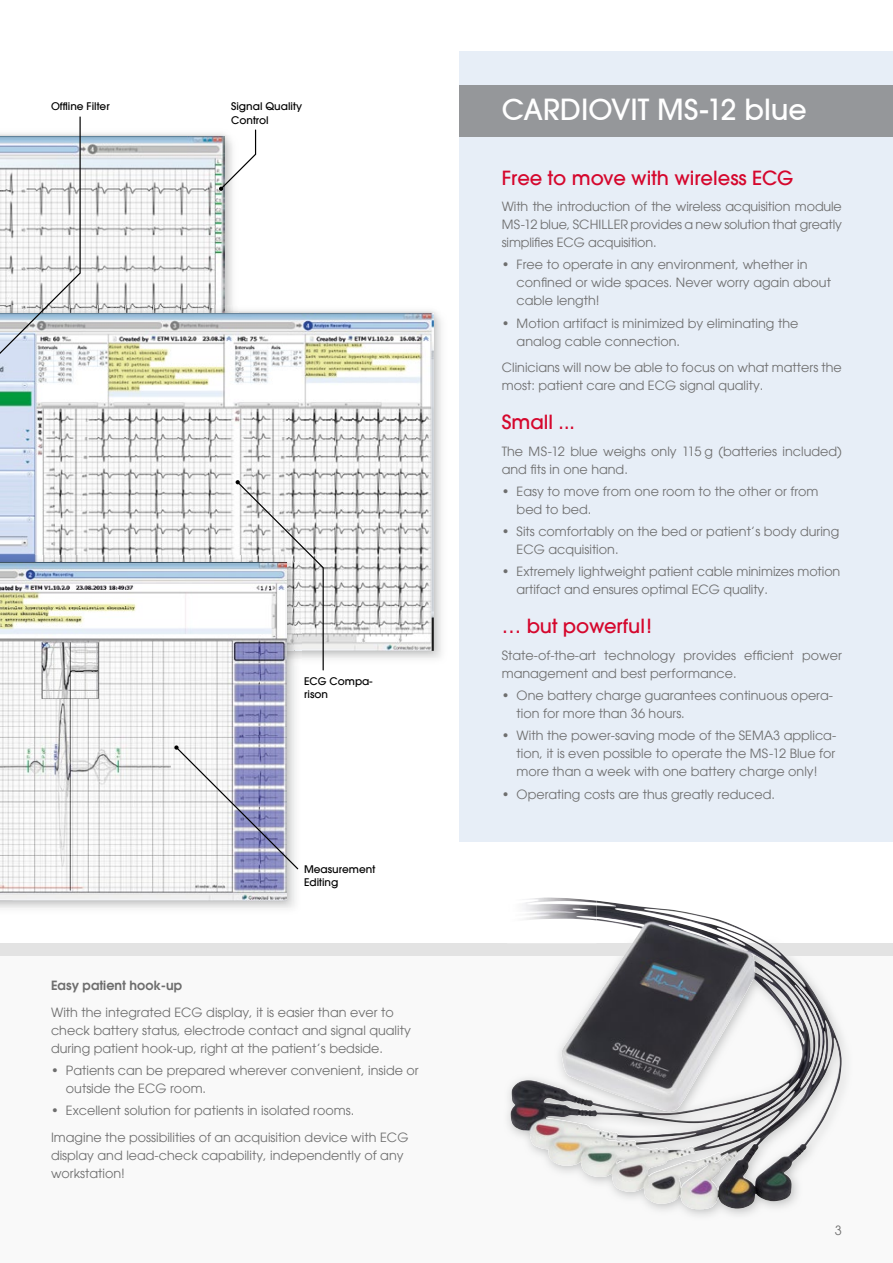
<style>
.page{position:relative;width:893px;height:1263px;background:#fff}
.page>*{position:absolute;margin:0;border:0;box-sizing:border-box;transform-origin:0 0}
.t1{font:500 28.5px "Avant Garde";color:#fff}
.t2{font:500 19.5px "Avant Garde LT";color:#d5072d}
.t3{font:12.75px/18px "Avant Garde LT";color:#6e6e6e}
.t4{font:600 12.75px "Avant Garde LT";color:#6e6e6e}
.t5{font:500 10.5px/13.5px "Avant Garde LT";color:#000}
</style>
<div class="page">
<div style="left:0;top:956px;width:893px;height:307px;background:#f9f9f9"></div>
<svg style="left:510px;top:971px;width:333px;height:238px"></svg>
<img style="left:232px;top:191px;width:1px;height:115px">
<img style="left:81px;top:136px;width:144px;height:177px">
<svg style="left:225px;top:306px;width:14px;height:7px"></svg>
<img style="left:0;top:313px;width:434px;height:338px">
<div style="left:0;top:943px;width:893px;height:13px;background:#e3e3e3"></div>
<img style="left:0;top:555px;width:236px;height:8px">
<img style="left:0;top:563px;width:287px;height:338px">
<svg style="left:174px;top:745px;width:124px;height:124px"></svg>
<svg style="left:236px;top:480px;width:88px;height:190px"></svg>
<svg style="left:219px;top:130px;width:37px;height:61px"></svg>
<svg style="left:0;top:117px;width:81px;height:295px"></svg>
<img style="left:561px;top:903px;width:241px;height:210px">
<img style="left:561px;top:922px;width:35px;height:21px">
<img style="left:561px;top:935px;width:35px;height:7px">
<img style="left:524px;top:897px;width:72px;height:25px">
<div style="left:459px;top:51px;width:434px;height:790px;background:#e7eef7"></div>
<div style="left:459px;top:85px;width:434px;height:51px;background:#95979a"></div>
<p class="t5" style="left:51px;top:100px;width:60px">Offline Filter</p>
<p class="t5" style="left:231px;top:100px;width:72px">Signal Quality<br>Control</p>
<p class="t5" style="left:304px;top:674px;width:70px">ECG Compa&shy;rison</p>
<p class="t5" style="left:304px;top:862px;width:73px">Measurement<br>Editing</p>
<p class="t4" style="left:51px;top:977px;width:133px">Easy patient hook-up</p>
<p class="t3" style="left:51px;top:1003px;width:361px">With the integrated ECG display, it is easier than ever to check battery status, electrode contact and signal quality during patient hook-up, right at the patient’s bedside.</p>
<p class="t3" style="left:66px;top:1061px;width:354px;text-indent:-15px">• Patients can be prepared wherever convenient, inside or outside the ECG room.</p>
<p class="t3" style="left:51px;top:1097px;width:359px;line-height:26.5px">• Excellent solution for patients in isolated rooms.<br>Imagine the possibilities of an acquisition device with ECG</p>
<p class="t3" style="left:51px;top:1146px;width:354px">display and lead-check capability, independently of any workstation!</p>
<h1 class="t1" style="left:502px;top:92px;width:307px">CARDIOVIT MS-12 blue</h1>
<h2 class="t2" style="left:502px;top:165px;width:293px">Free to move with wireless ECG</h2>
<p class="t3" style="left:502px;top:197px;width:342px;text-align:justify">With the introduction of the wireless acquisition module MS-12 blue, SCHILLER provides a new solution that greatly simplifies ECG acquisition.</p>
<p class="t3" style="left:517px;top:256px;width:316px;text-indent:-15px">• Free to operate in any environment, whether in confined or wide spaces. Never worry again about cable length!</p>
<p class="t3" style="left:517px;top:314px;width:283px;text-indent:-15px">• Motion artifact is minimized by eliminating the analog cable connection.</p>
<p class="t3" style="left:502px;top:358px;width:342px">Clinicians will now be able to focus on what matters the most: patient care and ECG signal quality.</p>
<h2 class="t2" style="left:502px;top:410px;width:75px">Small ...</h2>
<p class="t3" style="left:502px;top:442px;width:342px">The MS-12 blue weighs only 115 g (batteries included) and fits in one hand.</p>
<p class="t3" style="left:517px;top:482px;width:303px;text-indent:-15px">• Easy to move from one room to the other or from bed to bed.</p>
<p class="t3" style="left:517px;top:522px;width:324px;text-indent:-15px">• Sits comfortably on the bed or patient’s body during<br>ECG acquisition.</p>
<p class="t3" style="left:517px;top:563px;width:325px;text-indent:-15px">• Extremely lightweight patient cable minimizes motion artifact and ensures optimal ECG quality.</p>
<h2 class="t2" style="left:502px;top:614px;width:152px">… but powerful!</h2>
<p class="t3" style="left:502px;top:646px;width:342px">State-of-the-art technology provides efficient power management and best performance.</p>
<p class="t3" style="left:517px;top:686px;width:318px;text-indent:-15px">• One battery charge guarantees continuous opera&shy;tion for more than 36 hours.</p>
<p class="t3" style="left:517px;top:727px;width:321px;text-align:justify;text-indent:-15px">• With the power-saving mode of the SEMA3 applica&shy;tion, it is even possible to operate the MS-12 Blue for more than a week with one battery charge only!</p>
<p class="t3" style="left:502px;top:785px;width:275px">• Operating costs are thus greatly reduced.</p>
<p class="t3" style="left:835px;top:1222px;width:9px">3</p>
</div>
